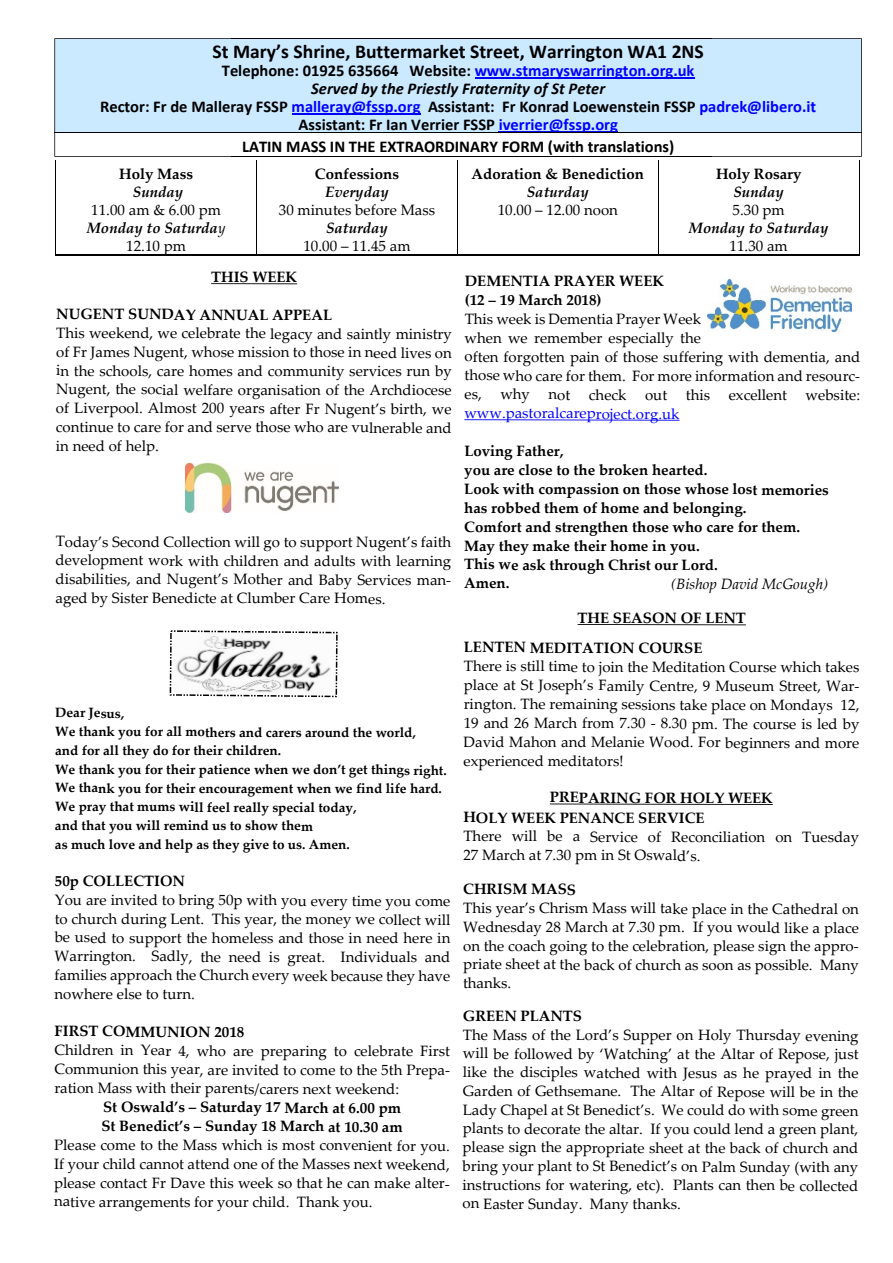
<style>
.page{position:relative;width:893px;height:1263px;background:#fff}
.page>*{position:absolute;margin:0;border:0;box-sizing:border-box;transform-origin:0 0}
.t1{font:700 19.65px "Calibri";color:#000}
.t2{font:700 16.5px/18px "Calibri";color:#000;text-align:center}
.t3{font:15px/18.8px "Palatino Linotype";color:#000;text-align:justify}
.t4{font:700 15px/18.9px "Palatino Linotype";color:#000}
.t5{font:italic 700 15px "Palatino Linotype";color:#000}
.t6{font:15px "Palatino Linotype";color:#00f}
.t7{font:italic 15px "Palatino Linotype";color:#000}
.t8{font:700 13.5px/18.8px "Palatino Linotype";color:#000}
.s1{color:#00f}
.s2{font-style:italic}
.s3{font-weight:700;font-style:italic}
</style>
<div class="page">
<div style="left:55px;top:39px;width:807px;height:93px;background:#cbeaff"></div>
<hr style="left:475px;top:77px;width:220px;height:1px;background:#00f">
<hr style="left:292px;top:113px;width:128px;height:1px;background:#00f">
<hr style="left:499px;top:131px;width:119px;height:1px;background:#00f">
<hr style="left:231px;top:38px;width:480px;height:1px;background:#000">
<hr style="left:231px;top:132px;width:480px;height:1px;background:#000">
<hr style="left:231px;top:156px;width:480px;height:1px;background:#000">
<svg style="left:54px;top:38px;width:177px;height:119px"></svg>
<svg style="left:711px;top:38px;width:151px;height:119px"></svg>
<hr style="left:55px;top:254px;width:202px;height:2px;background:#000">
<hr style="left:256px;top:254px;width:202px;height:2px;background:#000">
<hr style="left:457px;top:254px;width:202px;height:2px;background:#000">
<hr style="left:658px;top:254px;width:201px;height:2px;background:#000">
<hr style="left:55px;top:160px;width:1px;height:96px;background:#000">
<hr style="left:256px;top:160px;width:1px;height:94px;background:#000">
<hr style="left:457px;top:160px;width:1px;height:94px;background:#000">
<hr style="left:658px;top:160px;width:1px;height:94px;background:#000">
<hr style="left:859px;top:160px;width:1px;height:96px;background:#000">
<hr style="left:211px;top:283px;width:86px;height:1px;background:#000">
<svg style="left:464px;top:419px;width:216px;height:2px"></svg>
<hr style="left:578px;top:624px;width:168px;height:1px;background:#000">
<svg style="left:550px;top:803px;width:223px;height:2px"></svg>
<img style="left:185px;top:464px;width:154px;height:48px">
<svg style="left:169px;top:630px;width:169px;height:68px"></svg>
<img style="left:708px;top:280px;width:143px;height:52px">
<h1 class="t1" style="left:213px;top:43px;width:493px">St Mary’s Shrine, Buttermarket Street, Warrington WA1 2NS</h1>
<p class="t2" style="left:100px;top:63px;width:718px">Telephone: 01925 635664 Website: <span class="s1">www.stmaryswarrington.org.uk<br></span><span class="s2">Served by the Priestly Fraternity of St Peter<br></span>Rector: Fr de Malleray FSSP <span class="s1">malleray@fssp.org</span> Assistant: Fr Konrad Loewenstein FSSP <span class="s1">padrek@libero.it </span>Assistant: Fr Ian Verrier FSSP <span class="s1">iverrier@fssp.org</span></p>
<p class="t2" style="left:242px;top:139px;width:434px">LATIN MASS IN THE EXTRAORDINARY FORM (with translations)</p>
<p class="t4" style="left:119px;top:167px;width:75px">Holy Mass</p>
<p class="t5" style="left:133px;top:186px;width:52px">Sunday</p>
<p class="t3" style="left:87px;top:203px;width:140px;line-height:18px;text-align:center">11.00 am &amp; 6.00 pm<br><span class="s3">Monday to Saturda</span><span class="s2">y<br></span>12.10 pm</p>
<p class="t4" style="left:315px;top:167px;width:86px">Confessions</p>
<p class="t5" style="left:325px;top:186px;width:65px">Everyday</p>
<p class="t3" style="left:279px;top:203px;width:158px">30 minutes before Mass</p>
<p class="t5" style="left:326px;top:222px;width:63px">Saturday</p>
<p class="t3" style="left:303px;top:239px;width:109px">10.00 – 11.45 am</p>
<p class="t4" style="left:472px;top:167px;width:174px">Adoration &amp; Benediction</p>
<p class="t5" style="left:527px;top:186px;width:63px">Saturday</p>
<p class="t3" style="left:498px;top:203px;width:122px">10.00 – 12.00 noon</p>
<p class="t4" style="left:716px;top:167px;width:87px">Holy Rosary</p>
<p class="t5" style="left:734px;top:186px;width:52px">Sunday</p>
<p class="t3" style="left:732px;top:203px;width:54px">5.30 pm</p>
<p class="t5" style="left:689px;top:222px;width:141px">Monday to Saturday</p>
<p class="t3" style="left:729px;top:239px;width:60px">11.30 am</p>
<p class="t4" style="left:211px;top:269px;width:87px">THIS WEEK</p>
<p class="t4" style="left:56px;top:307px;width:277px">NUGENT SUNDAY ANNUAL APPEAL</p>
<p class="t3" style="left:56px;top:326px;width:397px">This weekend, we celebrate the legacy and saintly ministry of Fr James Nugent, whose mission to those in need lives on in the schools, care homes and community services run by Nugent, the social welfare organisation of the Archdiocese of Liverpool. Almost 200 years after Fr Nugent’s birth, we continue to care for and serve those who are vulnerable and in need of help.</p>
<p class="t3" style="left:56px;top:534px;width:397px">Today’s Second Collection will go to support Nugent’s faith development work with children and adults with learning disabilities, and Nugent’s Mother and Baby Services man&shy;aged by Sister Benedicte at Clumber Care Homes.</p>
<p class="t8" style="left:55px;top:705px;width:393px">Dear Jesus,<br>We thank you for all mothers and carers around the world,<br>and for all they do for their children.<br>We thank you for their patience when we don’t get things right.<br>We thank you for their encouragement when we find life hard.<br>We pray that mums will feel really special today,<br>and that you will remind us to show them<br>as much love and help as they give to us. Amen.</p>
<p class="t4" style="left:55px;top:873px;width:132px">50p COLLECTION</p>
<p class="t3" style="left:55px;top:893px;width:397px">You are invited to bring 50p with you every time you come to church during Lent. This year, the money we collect will be used to support the homeless and those in need here in Warrington. Sadly, the need is great. Individuals and families approach the Church every week because they have nowhere else to turn.</p>
<p class="t4" style="left:54px;top:1024px;width:191px">FIRST COMMUNION 2018</p>
<p class="t3" style="left:54px;top:1043px;width:397px">Children in Year 4, who are preparing to celebrate First Communion this year, are invited to come to the 5th Prepa&shy;ration Mass with their parents/carers next weekend:</p>
<p class="t4" style="left:101px;top:1099px;width:303px">St Oswald’s – Saturday 17 March at 6.00 pm<br>St Benedict’s – Sunday 18 March at 10.30 am</p>
<p class="t3" style="left:54px;top:1137px;width:397px">Please come to the Mass which is most convenient for you.<br>If your child cannot attend one of the Masses next weekend, please contact Fr Dave this week so that he can make alter&shy;native arrangements for your child. Thank you.</p>
<p class="t4" style="left:465px;top:273px;width:201px">DEMENTIA PRAYER WEEK (12 – 19 March 2018)</p>
<p class="t3" style="left:464px;top:311px;width:397px;text-align:left">This week is Dementia Prayer Week<br>when we remember especially the<br>often forgotten pain of those suffering with dementia, and those who care for them. For more information and resourc&shy;es, why not check out this excellent website:</p>
<p class="t6" style="left:464px;top:407px;width:217px">www.pastoralcareproject.org.uk</p>
<p class="t4" style="left:464px;top:443px;width:366px">Loving Father,<br>you are close to the broken hearted.<br>Look with compassion on those whose lost memories has robbed them of home and belonging.<br>Comfort and strengthen those who care for them.<br>May they make their home in you.<br>This we ask through Christ our Lord.<br>Amen.</p>
<p class="t7" style="left:671px;top:578px;width:159px">(Bishop David McGough)</p>
<p class="t4" style="left:464px;top:605px;width:284px;line-height:29.5px;text-indent:114px">THE SEASON OF LENT<br>LENTEN MEDITATION COURSE</p>
<p class="t3" style="left:464px;top:659px;width:397px">There is still time to join the Meditation Course which takes place at St Joseph’s Family Centre, 9 Museum Street, War&shy;rington. The remaining sessions take place on Mondays 12, 19 and 26 March from 7.30 - 8.30 pm. The course is led by David Mahon and Melanie Wood. For beginners and more experienced meditators!</p>
<p class="t4" style="left:463px;top:789px;width:311px;line-height:20.1px;text-indent:86px">PREPARING FOR HOLY WEEK<br>HOLY WEEK PENANCE SERVICE</p>
<p class="t3" style="left:463px;top:829px;width:397px">There will be a Service of Reconciliation on Tuesday<br>27 March at 7.30 pm in St Oswald’s.</p>
<p class="t4" style="left:463px;top:881px;width:114px">CHRISM MASS</p>
<p class="t3" style="left:463px;top:901px;width:397px">This year’s Chrism Mass will take place in the Cathedral on Wednesday 28 March at 7.30 pm. If you would like a place on the coach going to the celebration, please sign the appro&shy;priate sheet at the back of church as soon as possible. Many thanks.</p>
<p class="t4" style="left:463px;top:1008px;width:121px">GREEN PLANTS</p>
<p class="t3" style="left:462px;top:1027px;width:398px">The Mass of the Lord’s Supper on Holy Thursday evening will be followed by ‘Watching’ at the Altar of Repose, just like the disciples watched with Jesus as he prayed in the Garden of Gethsemane. The Altar of Repose will be in the Lady Chapel at St Benedict’s. We could do with some green plants to decorate the altar. If you could lend a green plant, please sign the appropriate sheet at the back of church and bring your plant to St Benedict’s on Palm Sunday (with any instructions for watering, etc). Plants can then be collected on Easter Sunday. Many thanks.</p>
</div>
